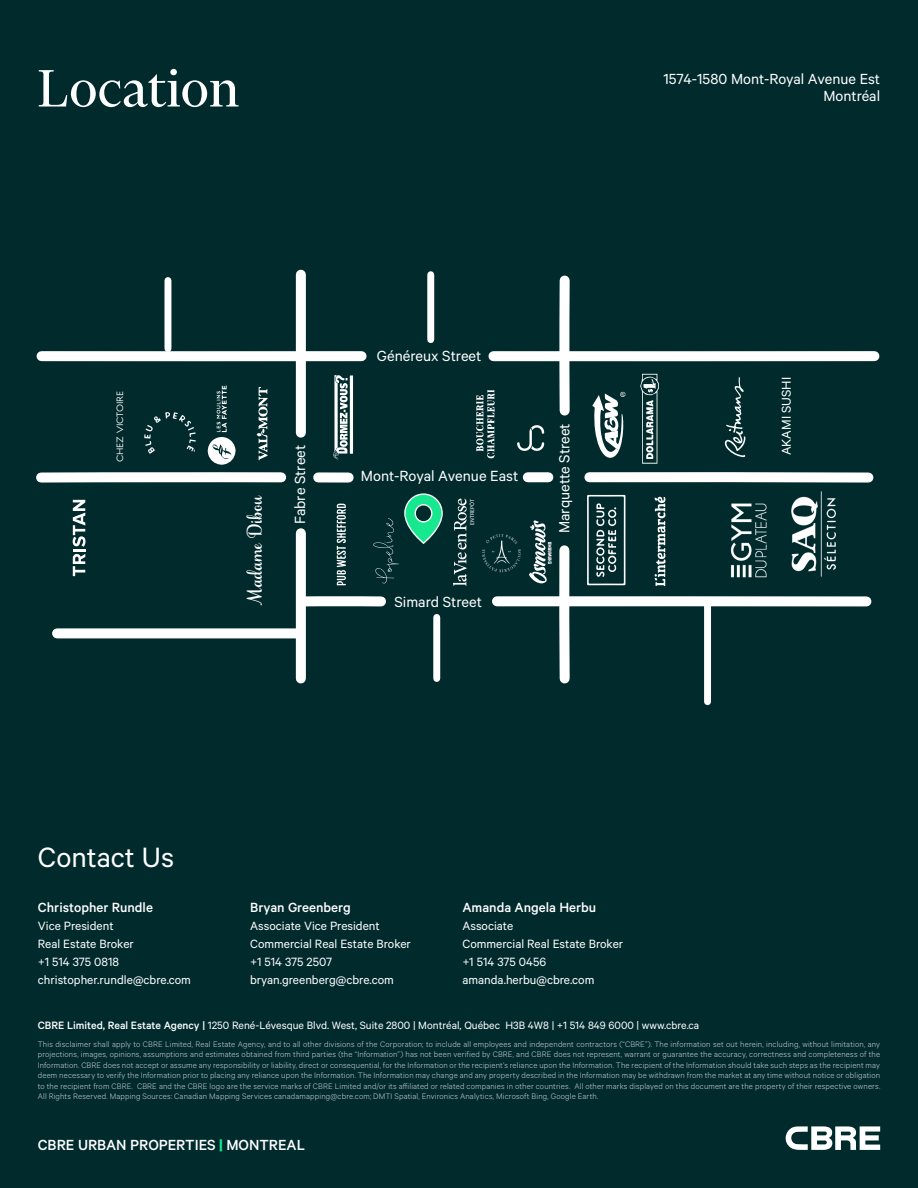
<style>
.page{position:relative;width:918px;height:1188px;background:#fff}
.page>*{position:absolute;margin:0;border:0;box-sizing:border-box;transform-origin:0 0}
.t1{font:60px "Financier Display";letter-spacing:.01em;color:#fff}
.t2{font:31.5px "Calibre";color:#fff}
.t3{font:700 24.9px "Samantha Upright";color:#fff}
.t4{font:16.65px "Calibre";color:#fff}
.t5{font:16.5px/16.5px "Calibre";color:#fff;text-align:right}
.t6{font:500 16.5px "Calibre";color:#fff}
.t7{font:500 15px "Calibre";color:#fff}
.t8{font:14.4px "Calibre";color:#fff}
.t9{font:13.5px/18px "Calibre";color:#fff}
.t10{font:12px "Calibre";color:#fff}
.t11{font:500 10.05px "Regulator Nova";color:#fff}
.t12{font:300 9px/10.5px "Calibre";letter-spacing:.015em;color:#cad1d3;text-align:justify}
.t13{font:5.7px "Myriad Pro";color:#fff}
.s1{font-weight:500}
.s2{font-weight:700;color:#17e88f}
</style>
<div class="page">
<div style="left:0;top:0;width:918px;height:847px;background:#012a2d"></div>
<div style="left:0;top:808px;width:918px;height:380px;background:#012a2d"></div>
<svg style="left:786px;top:1126px;width:94px;height:24px"></svg>
<div style="left:296px;top:533px;width:10px;height:145px;background:#fff"></div>
<div style="left:296px;top:275px;width:10px;height:158px;background:#fff"></div>
<svg style="left:313px;top:472px;width:41px;height:11px"></svg>
<svg style="left:295px;top:592px;width:91px;height:20px"></svg>
<div style="left:57px;top:628px;width:241px;height:10px;background:#fff"></div>
<svg style="left:36px;top:346px;width:331px;height:20px"></svg>
<div style="left:433px;top:617px;width:7px;height:61px;background:#fff"></div>
<div style="left:427px;top:275px;width:7px;height:65px;background:#fff"></div>
<div style="left:165px;top:281px;width:6px;height:68px;background:#fff"></div>
<div style="left:704px;top:604px;width:7px;height:98px;background:#fff"></div>
<svg style="left:453px;top:499px;width:14px;height:87px"></svg>
<img style="left:482px;top:540px;width:5px;height:25px">
<svg style="left:336px;top:504px;width:10px;height:81px"></svg>
<svg style="left:333px;top:375px;width:20px;height:85px"></svg>
<img style="left:476px;top:395px;width:7px;height:57px">
<svg style="left:36px;top:386px;width:251px;height:97px"></svg>
<svg style="left:73px;top:500px;width:13px;height:76px"></svg>
<svg style="left:487px;top:495px;width:385px;height:194px"></svg>
<svg style="left:483px;top:275px;width:397px;height:208px"></svg>
<svg style="left:373px;top:493px;width:70px;height:90px"></svg>
<h1 class="t1" style="left:38px;top:57px;width:203px">Location</h1>
<h3 class="t5" style="left:663px;top:70px;width:218px">1574-1580 Mont-Royal Avenue Est<br>Montréal</h3>
<p class="t11" style="left:114px;top:462px;width:73px;rotate:-90deg">CHEZ VICTOIRE</p>
<h3 class="t3" style="left:239px;top:604px;width:110px;rotate:-90deg">Madame Dibou</h3>
<h3 class="t4" style="left:290px;top:524px;width:81px;rotate:-90deg">Fabre Street</h3>
<h3 class="t4" style="left:377px;top:346px;width:106px">Généreux Street</h3>
<h3 class="t4" style="left:361px;top:467px;width:159px">Mont-Royal Avenue East</h3>
<p class="t13" style="left:469px;top:525px;width:26px;rotate:-90deg">ENTREPÔT</p>
<h3 class="t4" style="left:395px;top:592px;width:89px">Simard Street</h3>
<h3 class="t4" style="left:555px;top:533px;width:111px;rotate:-90deg">Marquette Street</h3>
<h2 class="t2" style="left:38px;top:839px;width:138px">Contact Us</h2>
<h3 class="t7" style="left:38px;top:899px;width:117px">Christopher Rundle</h3>
<h3 class="t9" style="left:38px;top:917px;width:155px">Vice President<br>Real Estate Broker<br>+1 514 375 0818 christopher.rundle@cbre.com</h3>
<h3 class="t7" style="left:250px;top:899px;width:102px">Bryan Greenberg</h3>
<h3 class="t9" style="left:250px;top:917px;width:162px">Associate Vice President<br>Commercial Real Estate Broker +1 514 375 2507 bryan.greenberg@cbre.com</h3>
<h3 class="t7" style="left:462px;top:899px;width:135px">Amanda Angela Herbu</h3>
<h3 class="t9" style="left:462px;top:917px;width:162px">Associate<br>Commercial Real Estate Broker +1 514 375 0456 amanda.herbu@cbre.com</h3>
<h3 class="t8" style="left:778px;top:455px;width:80px;rotate:-90deg">AKAMI SUSHI</h3>
<h3 class="t10" style="left:38px;top:1019px;width:663px"><span class="s1">CBRE Limited, Real Estate Agency |</span> 1250 René-Lévesque Blvd. West, Suite 2800 | Montréal, Québec H3B 4W8 | +1 514 849 6000 | www.cbre.ca</h3>
<p class="t12" style="left:38px;top:1038px;width:844px">This disclaimer shall apply to CBRE Limited, Real Estate Agency, and to all other divisions of the Corporation; to include all employees and independent contractors (“CBRE”). The information set out herein, including, without limitation, any projections, images, opinions, assumptions and estimates obtained from third parties (the “Information”) has not been verified by CBRE, and CBRE does not represent, warrant or guarantee the accuracy, correctness and completeness of the Information. CBRE does not accept or assume any responsibility or liability, direct or consequential, for the Information or the recipient’s reliance upon the Information. The recipient of the Information should take such steps as the recipient may deem necessary to verify the Information prior to placing any reliance upon the Information. The Information may change and any property described in the Information may be withdrawn from the market at any time without notice or obligation to the recipient from CBRE. CBRE and the CBRE logo are the service marks of CBRE Limited and/or its affiliated or related companies in other countries. All other marks displayed on this document are the property of their respective owners.<br>All Rights Reserved. Mapping Sources: Canadian Mapping Services canadamapping@cbre.com; DMTI Spatial, Environics Analytics, Microsoft Bing, Google Earth.</p>
<h3 class="t6" style="left:38px;top:1135px;width:269px">CBRE URBAN PROPERTIES <span class="s2">|</span> MONTREAL</h3>
</div>
